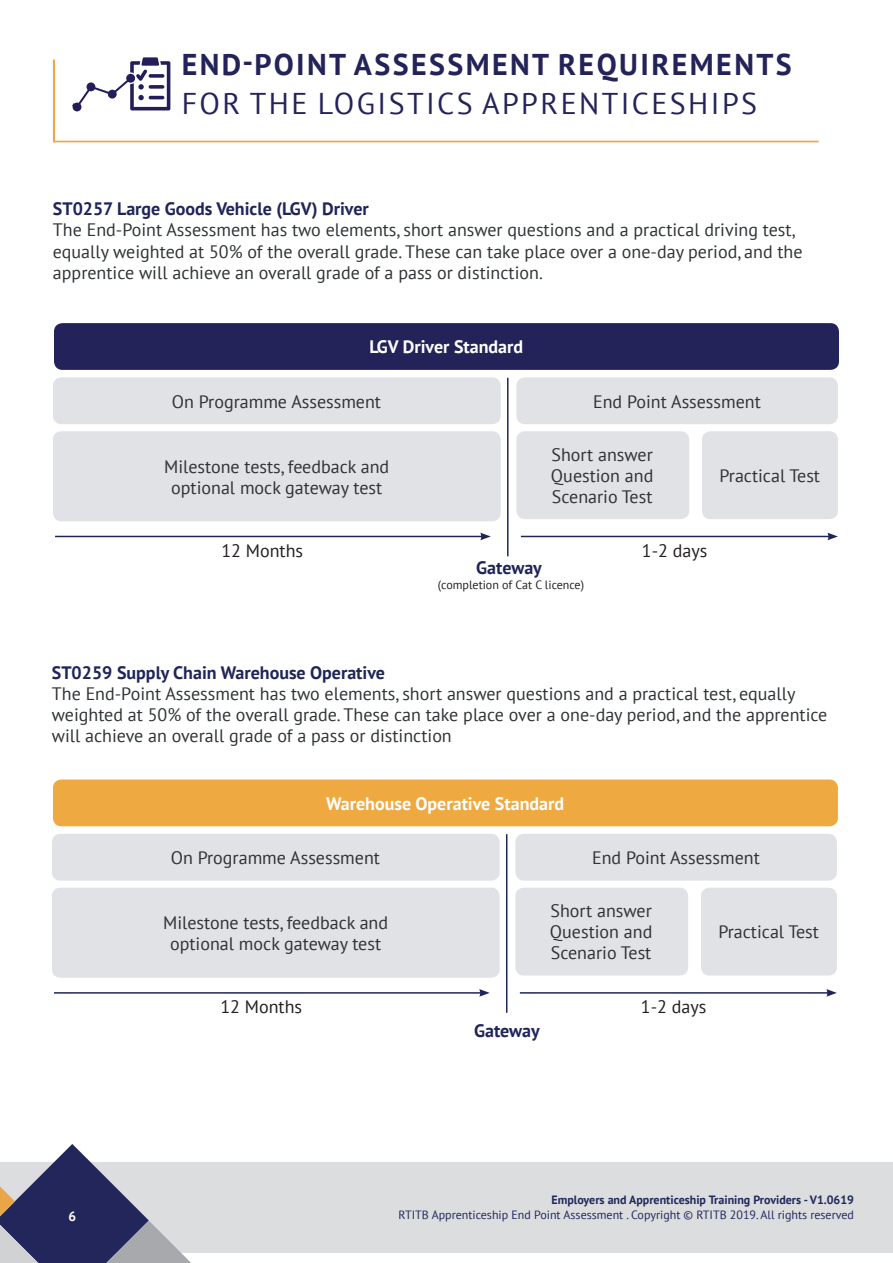
<style>
.page{position:relative;width:893px;height:1263px;background:#fff}
.page>*{position:absolute;margin:0;border:0;box-sizing:border-box;transform-origin:0 0}
.t1{font:700 30px/39px "PT Sans";letter-spacing:.08em;color:#242359}
.Paragraph_Style_2{font:18px/21px "PT Sans";color:#2f3335}
.Paragraph_Style_2-2{font:700 18px "PT Sans";color:#202559}
.t2{font:700 18px "PT Sans";color:#fff}
.Paragraph_Style_2-3{font:18px "PT Sans";color:#231f20}
.t3{font:700 13.5px "PT Sans";color:#fff}
.t4{font:12px "PT Sans";color:#21285a}
.t5{font:700 12px "PT Sans";color:#21285a}
.Paragraph_Style_2-4{font:12px "PT Sans";color:#231f20}
.s1{font-weight:400}
</style>
<div class="page">
<div style="left:0;top:1161px;width:893px;height:91px;background:#dcdddf"></div>
<svg style="left:0;top:1144px;width:263px;height:119px"></svg>
<div style="left:54px;top:323px;width:785px;height:47px;background:#242359;border-radius:9px"></div>
<div style="left:53px;top:377px;width:448px;height:47px;background:#e0e2e6;border-radius:9px"></div>
<div style="left:516px;top:377px;width:322px;height:47px;background:#e0e2e6;border-radius:9px"></div>
<div style="left:53px;top:431px;width:448px;height:90px;background:#e0e2e6;border-radius:9px"></div>
<div style="left:516px;top:431px;width:173px;height:88px;background:#e0e2e6;border-radius:9px"></div>
<div style="left:702px;top:431px;width:136px;height:88px;background:#e0e2e6;border-radius:9px"></div>
<hr style="left:507px;top:378px;width:2px;height:178px;background:#1e2657">
<hr style="left:55px;top:536px;width:428px;height:1px;background:#1e2657">
<svg style="left:480px;top:533px;width:11px;height:7px"></svg>
<hr style="left:521px;top:536px;width:309px;height:1px;background:#1e2657">
<svg style="left:827px;top:533px;width:11px;height:7px"></svg>
<div style="left:53px;top:779px;width:785px;height:47px;background:#efa941;border-radius:9px"></div>
<div style="left:52px;top:834px;width:448px;height:46px;background:#e0e2e6;border-radius:9px"></div>
<div style="left:515px;top:834px;width:322px;height:46px;background:#e0e2e6;border-radius:9px"></div>
<div style="left:52px;top:888px;width:448px;height:90px;background:#e0e2e6;border-radius:9px"></div>
<div style="left:515px;top:888px;width:173px;height:87px;background:#e0e2e6;border-radius:9px"></div>
<div style="left:701px;top:888px;width:136px;height:87px;background:#e0e2e6;border-radius:9px"></div>
<hr style="left:506px;top:834px;width:1px;height:179px;background:#1e2657">
<hr style="left:54px;top:992px;width:427px;height:2px;background:#1e2657">
<svg style="left:479px;top:989px;width:11px;height:8px"></svg>
<hr style="left:520px;top:992px;width:309px;height:2px;background:#1e2657">
<svg style="left:826px;top:989px;width:11px;height:8px"></svg>
<svg style="left:53px;top:60px;width:766px;height:82px"></svg>
<svg style="left:71px;top:57px;width:99px;height:56px"></svg>
<p class="t1" style="left:182px;top:44px;width:612px">END-POINT ASSESSMENT REQUIREMENTS<br><span class="s1">FOR THE LOGISTICS APPRENTICESHIPS</span></p>
<p class="Paragraph_Style_2-2" style="left:53px;top:197px;width:317px">ST0257 Large Goods Vehicle (LGV) Driver</p>
<p class="Paragraph_Style_2" style="left:53px;top:219px;width:751px">The End-Point Assessment has two elements, short answer questions and a practical driving test, equally weighted at 50% of the overall grade. These can take place over a one-day period, and the apprentice will achieve an overall grade of a pass or distinction.</p>
<p class="t2" style="left:369px;top:335px;width:155px">LGV Driver Standard</p>
<p class="Paragraph_Style_2" style="left:172px;top:390px;width:211px">On Programme Assessment</p>
<p class="Paragraph_Style_2" style="left:593px;top:390px;width:169px">End Point Assessment</p>
<p class="Paragraph_Style_2" style="left:164px;top:455px;width:227px">Milestone tests, feedback and</p>
<p class="Paragraph_Style_2" style="left:171px;top:476px;width:212px">optional mock gateway test</p>
<p class="Paragraph_Style_2" style="left:551px;top:444px;width:104px;text-align:justify">Short answer Question and Scenario Test</p>
<p class="Paragraph_Style_2" style="left:719px;top:465px;width:102px">Practical Test</p>
<p class="Paragraph_Style_2-3" style="left:221px;top:539px;width:83px">12 Months</p>
<p class="Paragraph_Style_2-3" style="left:642px;top:539px;width:67px">1-2 days</p>
<p class="Paragraph_Style_2-2" style="left:476px;top:556px;width:67px">Gateway</p>
<p class="Paragraph_Style_2-4" style="left:438px;top:577px;width:148px">(completion of Cat C licence)</p>
<p class="Paragraph_Style_2-2" style="left:52px;top:661px;width:335px">ST0259 Supply Chain Warehouse Operative</p>
<p class="Paragraph_Style_2" style="left:52px;top:683px;width:777px">The End-Point Assessment has two elements, short answer questions and a practical test, equally weighted at 50% of the overall grade. These can take place over a one-day period, and the apprentice will achieve an overall grade of a pass or distinction</p>
<p class="t2" style="left:326px;top:791px;width:239px">Warehouse Operative Standard</p>
<p class="Paragraph_Style_2" style="left:171px;top:847px;width:211px">On Programme Assessment</p>
<p class="Paragraph_Style_2" style="left:592px;top:847px;width:169px">End Point Assessment</p>
<p class="t3" style="left:68px;top:1207px;width:9px">6</p>
<p class="Paragraph_Style_2" style="left:163px;top:912px;width:227px">Milestone tests, feedback and</p>
<p class="Paragraph_Style_2" style="left:170px;top:933px;width:212px">optional mock gateway test</p>
<p class="Paragraph_Style_2" style="left:550px;top:900px;width:104px;text-align:justify">Short answer Question and Scenario Test</p>
<p class="Paragraph_Style_2" style="left:718px;top:921px;width:102px">Practical Test</p>
<p class="Paragraph_Style_2-3" style="left:220px;top:995px;width:83px">12 Months</p>
<p class="Paragraph_Style_2-3" style="left:641px;top:995px;width:67px">1-2 days</p>
<p class="Paragraph_Style_2-2" style="left:474px;top:1019px;width:67px">Gateway</p>
<p class="t5" style="left:551px;top:1192px;width:304px">Employers and Apprenticeship Training Providers - V1.0619</p>
<p class="t4" style="left:399px;top:1206px;width:457px">RTITB Apprenticeship End Point Assessment . Copyright © RTITB 2019. All rights reserved</p>
</div>
